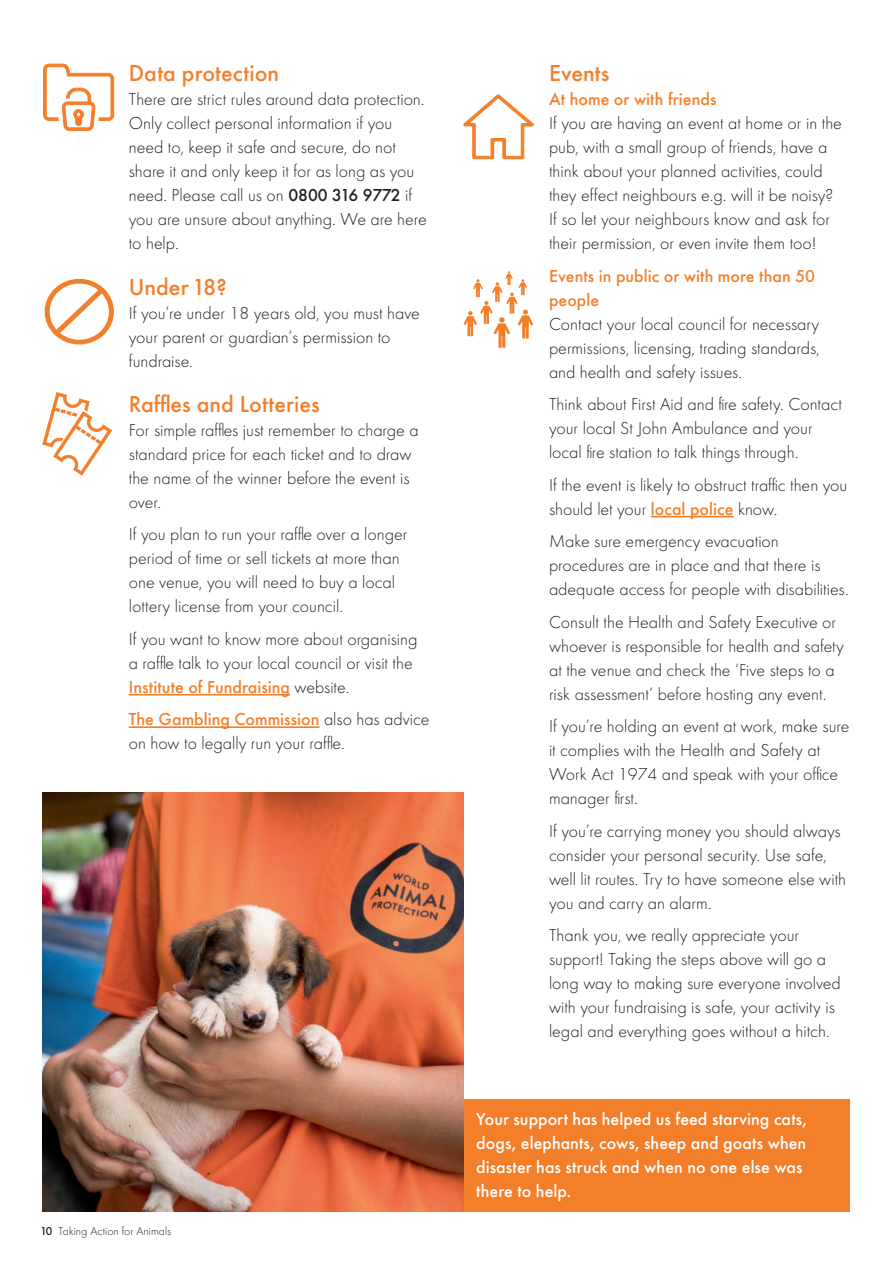
<style>
.page{position:relative;width:893px;height:1263px;background:#fff}
.page>*{position:absolute;margin:0;border:0;box-sizing:border-box;transform-origin:0 0}
.t1{font:500 24px "Futura Round";color:#f47f2a}
.t2{font:300 18px/24px "Futura Round";color:#231f20}
.t3{font:500 18px/24px "Futura Round";color:#fff}
.t4{font:300 12px "Futura Round";color:#231f20}
.s1{font-weight:500}
.s2{font-weight:500;color:#f47f2a}
</style>
<div class="page">
<hr style="left:129px;top:694px;width:161px;height:1px;background:#f47f2a">
<hr style="left:129px;top:726px;width:190px;height:2px;background:#f47f2a">
<hr style="left:651px;top:516px;width:83px;height:1px;background:#f47f2a">
<svg style="left:43px;top:63px;width:71px;height:68px"></svg>
<svg style="left:44px;top:278px;width:70px;height:67px"></svg>
<svg style="left:42px;top:392px;width:70px;height:84px"></svg>
<svg style="left:463px;top:94px;width:71px;height:65px"></svg>
<svg style="left:463px;top:271px;width:70px;height:77px"></svg>
<div style="left:463px;top:1099px;width:387px;height:113px;background:#f47f2a"></div>
<img style="left:42px;top:792px;width:421px;height:420px">
<p class="t1" style="left:129px;top:56px;width:152px">Data protection</p>
<p class="t2" style="left:129px;top:87px;width:300px">There are strict rules around data protection.<br>Only collect personal information if you need to, keep it safe and secure, do not share it and only keep it for as long as you need. Please call us on <span class="s1">0800 316 9772</span> if you are unsure about anything. We are here to help.</p>
<p class="t1" style="left:129px;top:269px;width:99px">Under 18?</p>
<p class="t2" style="left:129px;top:300px;width:293px">If you’re under 18 years old, you must have your parent or guardian’s permission to fundraise.</p>
<p class="t1" style="left:129px;top:386px;width:193px">Raffles and Lotteries</p>
<p class="t2" style="left:129px;top:417px;width:291px">For simple raffles just remember to charge a standard price for each ticket and to draw the name of the winner before the event is over.</p>
<p class="t2" style="left:129px;top:522px;width:280px">If you plan to run your raffle over a longer period of time or sell tickets at more than one venue, you will need to buy a local lottery license from your council.</p>
<p class="t2" style="left:129px;top:626px;width:290px">If you want to know more about organising a raffle talk to your local council or visit the<br><span class="s2">Institute of Fundraising</span> website.</p>
<p class="t2" style="left:129px;top:707px;width:302px"><span class="s2">The Gambling Commission</span> also has advice on how to legally run your raffle.</p>
<p class="t4" style="left:41px;top:1223px;width:131px"><span class="s1">10</span> Taking Action for Animals</p>
<p class="t1" style="left:549px;top:56px;width:62px">Events</p>
<p class="t2" style="left:549px;top:87px;width:295px"><span class="s2">At home or with friends<br></span>If you are having an event at home or in the pub, with a small group of friends, have a think about your planned activities, could they effect neighbours e.g. will it be noisy?<br>If so let your neighbours know and ask for their permission, or even invite them too!</p>
<p class="t2" style="left:549px;top:263px;width:272px"><span class="s2">Events in public or with more than 50 people<br></span>Contact your local council for necessary permissions, licensing, trading standards, and health and safety issues.</p>
<p class="t2" style="left:549px;top:392px;width:294px">Think about First Aid and fire safety. Contact your local St John Ambulance and your local fire station to talk things through.</p>
<p class="t2" style="left:549px;top:472px;width:300px">If the event is likely to obstruct traffic then you should let your <span class="s2">local police</span> know.</p>
<p class="t2" style="left:549px;top:529px;width:301px">Make sure emergency evacuation procedures are in place and that there is adequate access for people with disabilities.</p>
<p class="t2" style="left:549px;top:609px;width:296px">Consult the Health and Safety Executive or whoever is responsible for health and safety at the venue and check the ‘Five steps to a risk assessment’ before hosting any event.</p>
<p class="t2" style="left:549px;top:714px;width:302px">If you’re holding an event at work, make sure it complies with the Health and Safety at Work Act 1974 and speak with your office manager first.</p>
<p class="t2" style="left:549px;top:818px;width:299px">If you’re carrying money you should always consider your personal security. Use safe, well lit routes. Try to have someone else with you and carry an alarm.</p>
<p class="t2" style="left:549px;top:923px;width:293px">Thank you, we really appreciate your support! Taking the steps above will go a long way to making sure everyone involved with your fundraising is safe, your activity is legal and everything goes without a hitch.</p>
<p class="t3" style="left:476px;top:1106px;width:332px">Your support has helped us feed starving cats, dogs, elephants, cows, sheep and goats when disaster has struck and when no one else was there to help.</p>
</div>
